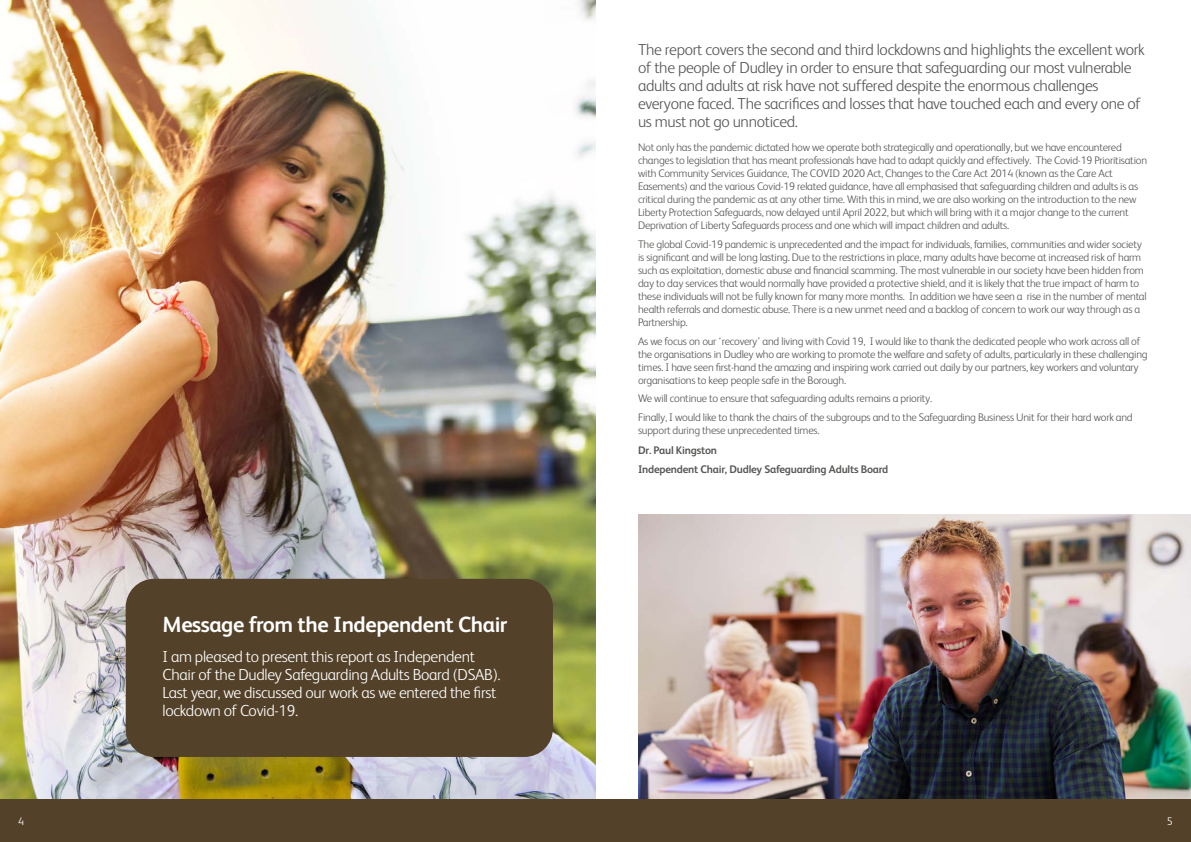
<style>
.page{position:relative;width:1191px;height:842px;background:#fff}
.page>*{position:absolute;margin:0;border:0;box-sizing:border-box;transform-origin:0 0}
.t1{font:700 22px "FS Albert";letter-spacing:-.02em;color:#fff}
.t2{font:300 16px/18px "FS Albert";letter-spacing:-.02em;color:#575756}
.t3{font:300 16px/18px "FS Albert";letter-spacing:-.02em;color:#fff}
.t4{font:300 11px/13px "FS Albert";letter-spacing:-.02em;color:#575756}
.t5{font:700 11px "FS Albert";letter-spacing:-.02em;color:#575756}
.t6{font:300 11px "FS Albert";color:#fff}
</style>
<div class="page">
<img style="left:638px;top:514px;width:553px;height:285px">
<img style="left:0;top:0;width:595px;height:799px">
<div style="left:0;top:799px;width:1191px;height:43px;background:#534129"></div>
<div style="left:126px;top:579px;width:427px;height:178px;background:#534129;border-radius:28px"></div>
<p class="t1" style="left:163px;top:612px;width:346px">Message from the Independent Chair</p>
<p class="t3" style="left:163px;top:647px;width:338px">I am pleased to present this report as Independent Chair of the Dudley Safeguarding Adults Board (DSAB).<br>Last year, we discussed our work as we entered the first lockdown of Covid-19.</p>
<p class="t2" style="left:638px;top:40px;width:508px">The report covers the second and third lockdowns and highlights the excellent work of the people of Dudley in order to ensure that safeguarding our most vulnerable adults and adults at risk have not suffered despite the enormous challenges everyone faced. The sacrifices and losses that have touched each and every one of us must not go unnoticed.</p>
<p class="t4" style="left:638px;top:141px;width:510px">Not only has the pandemic dictated how we operate both strategically and operationally, but we have encountered changes to legislation that has meant professionals have had to adapt quickly and effectively. The Covid-19 Prioritisation with Community Services Guidance, The COVID 2020 Act, Changes to the Care Act 2014 (known as the Care Act Easements) and the various Covid-19 related guidance, have all emphasised that safeguarding children and adults is as critical during the pandemic as at any other time. With this in mind, we are also working on the introduction to the new Liberty Protection Safeguards, now delayed until April 2022, but which will bring with it a major change to the current Deprivation of Liberty Safeguards process and one which will impact children and adults.</p>
<p class="t4" style="left:638px;top:238px;width:510px">The global Covid-19 pandemic is unprecedented and the impact for individuals, families, communities and wider society is significant and will be long lasting. Due to the restrictions in place, many adults have become at increased risk of harm such as exploitation, domestic abuse and financial scamming. The most vulnerable in our society have been hidden from day to day services that would normally have provided a protective shield, and it is likely that the true impact of harm to these individuals will not be fully known for many more months. In addition we have seen a rise in the number of mental health referrals and domestic abuse. There is a new unmet need and a backlog of concern to work our way through as a Partnership.</p>
<p class="t4" style="left:638px;top:334px;width:511px">As we focus on our ‘recovery’ and living with Covid 19, I would like to thank the dedicated people who work across all of the organisations in Dudley who are working to promote the welfare and safety of adults, particularly in these challenging times. I have seen first-hand the amazing and inspiring work carried out daily by our partners, key workers and voluntary organisations to keep people safe in the Borough.</p>
<p class="t4" style="left:638px;top:392px;width:295px">We will continue to ensure that safeguarding adults remains a priority.</p>
<p class="t4" style="left:638px;top:411px;width:496px">Finally, I would like to thank the chairs of the subgroups and to the Safeguarding Business Unit for their hard work and support during these unprecedented times.</p>
<p class="t5" style="left:638px;top:444px;width:81px">Dr. Paul Kingston</p>
<p class="t5" style="left:638px;top:463px;width:252px">Independent Chair, Dudley Safeguarding Adults Board</p>
<p class="t6" style="left:18px;top:815px;width:7px">4</p>
<p class="t6" style="left:1166px;top:815px;width:7px">5</p>
</div>
